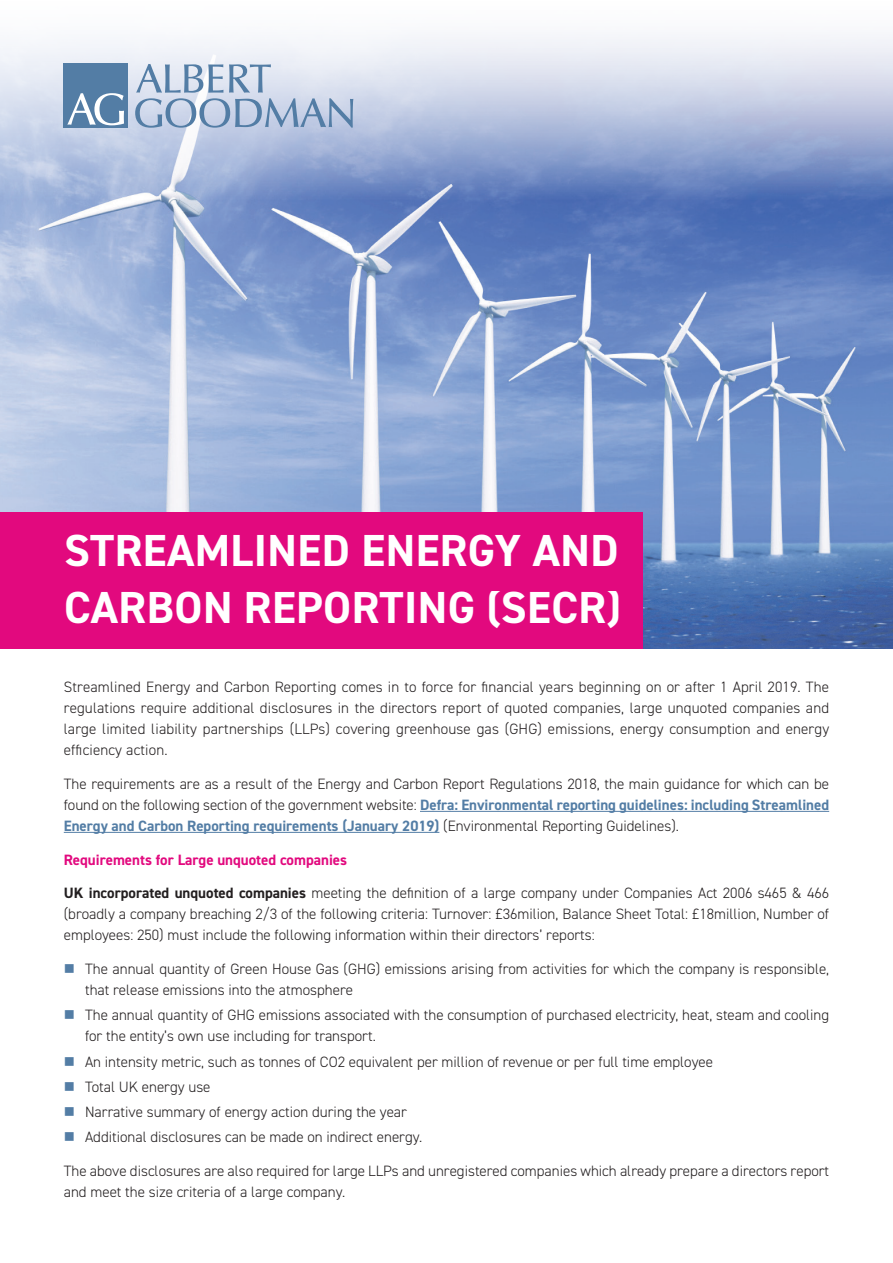
<style>
.page{position:relative;width:893px;height:1263px;background:#fff}
.page>*{position:absolute;margin:0;border:0;box-sizing:border-box;transform-origin:0 0}
.t1{font:700 45px "DIN2014";letter-spacing:.01em;color:#fff}
.t2{font:300 15px/21px "DIN2014";color:#231f20;text-align:justify}
.t3{font:700 15px "DIN2014";color:#e2097e}
.s1{font-weight:700;color:#537da5}
.s2{font-weight:700}
</style>
<div class="page">
<hr style="left:420px;top:811px;width:409px;height:1px;background:#537da5">
<hr style="left:64px;top:832px;width:375px;height:1px;background:#537da5">
<img style="left:0;top:35px;width:893px;height:613px">
<svg style="left:135px;top:64px;width:218px;height:64px;background:#bac9dd"></svg>
<div style="left:64px;top:64px;width:64px;height:64px;background:#537da5"></div>
<svg style="left:67px;top:93px;width:57px;height:32px"></svg>
<div style="left:0;top:570px;width:642px;height:78px;background:#e2097e"></div>
<div style="left:0;top:512px;width:642px;height:79px;background:#e2097e"></div>
<p class="t1" style="left:64px;top:520px;width:556px">STREAMLINED ENERGY AND</p>
<p class="t1" style="left:64px;top:578px;width:558px">CARBON REPORTING (SECR)</p>
<p class="t2" style="left:64px;top:676px;width:767px">Streamlined Energy and Carbon Reporting comes in to force for financial years beginning on or after 1 April 2019. The regulations require additional disclosures in the directors report of quoted companies, large unquoted companies and large limited liability partnerships (LLPs) covering greenhouse gas (GHG) emissions, energy consumption and energy efficiency action.</p>
<p class="t2" style="left:64px;top:773px;width:767px">The requirements are as a result of the Energy and Carbon Report Regulations 2018, the main guidance for which can be found on the following section of the government website: <span class="s1">Defra: Environmental reporting guidelines: including Streamlined Energy and Carbon Reporting requirements (January 2019)</span> (Environmental Reporting Guidelines).</p>
<p class="t3" style="left:64px;top:849px;width:285px">Requirements for Large unquoted companies</p>
<p class="t2" style="left:64px;top:883px;width:767px"><span class="s2">UK incorporated unquoted companies</span> meeting the definition of a large company under Companies Act 2006 s465 &amp; 466 (broadly a company breaching 2/3 of the following criteria: Turnover: £36milion, Balance Sheet Total: £18million, Number of employees: 250) must include the following information within their directors’ reports:</p>
<p class="t2" style="left:85px;top:958px;width:746px">The annual quantity of Green House Gas (GHG) emissions arising from activities for which the company is responsible, that release emissions into the atmosphere</p>
<p class="t2" style="left:85px;top:1005px;width:746px">The annual quantity of GHG emissions associated with the consumption of purchased electricity, heat, steam and cooling for the entity’s own use including for transport.</p>
<p class="t2" style="left:85px;top:1051px;width:629px">An intensity metric, such as tonnes of CO2 equivalent per million of revenue or per full time employee</p>
<p class="t2" style="left:85px;top:1076px;width:127px">Total UK energy use</p>
<p class="t2" style="left:85px;top:1101px;width:324px">Narrative summary of energy action during the year</p>
<p class="t2" style="left:85px;top:1127px;width:339px">Additional disclosures can be made on indirect energy.</p>
<p class="t2" style="left:64px;top:1160px;width:767px">The above disclosures are also required for large LLPs and unregistered companies which already prepare a directors report and meet the size criteria of a large company.</p>
</div>
